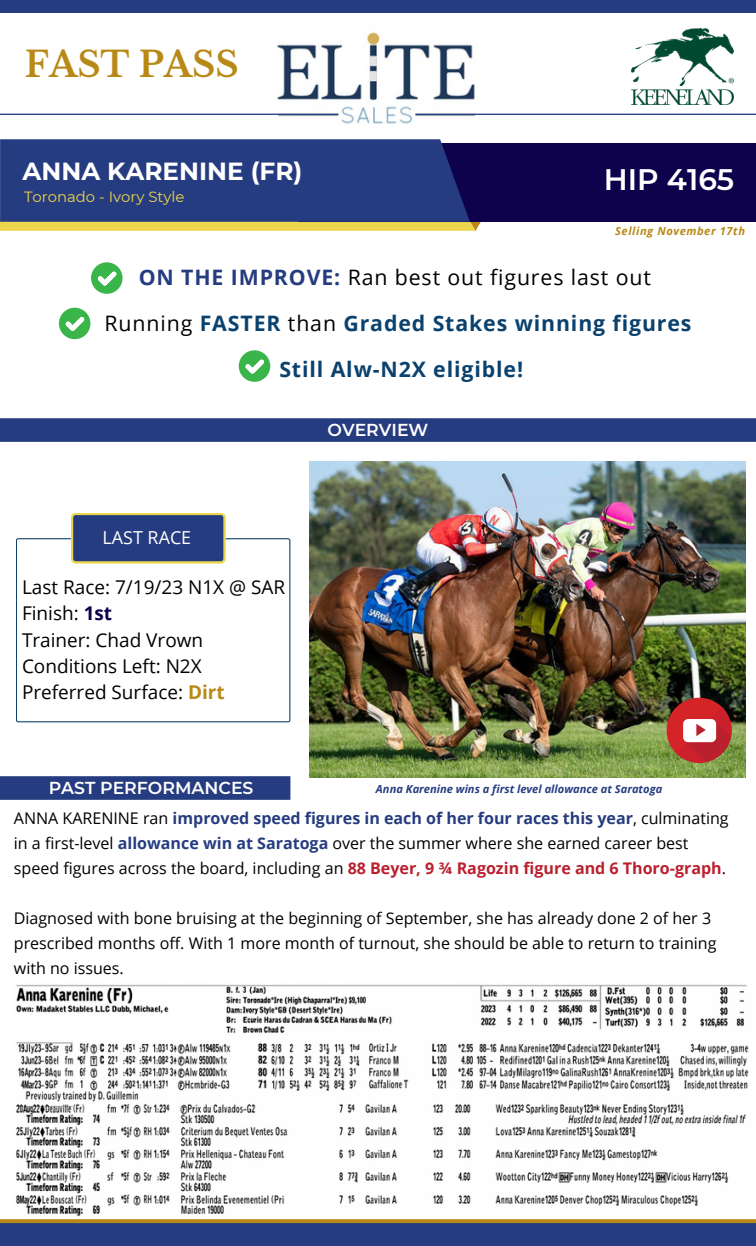
<style>
.page{position:relative;width:756px;height:1246px;background:#fff}
.page>*{position:absolute;margin:0;border:0;box-sizing:border-box;transform-origin:0 0}
.t1{font:700 35px "Libre Baskerville";color:#b88917}
.t2{font:600 29.57px "Montserrat";color:#fff}
.t3{font:700 24.68px "Montserrat";color:#fff}
.t4{font:700 21.35px "Open Sans";letter-spacing:.04em;color:#0b416d}
.t5{font:21.35px "Open Sans";letter-spacing:.04em;color:#000}
.t6{font:18.9px "Open Sans";color:#000}
.t7{font:17.85px "Open Sans";color:#fff}
.t8{font:600 17.32px "Montserrat";color:#fff}
.t9{font:16.1px/24.8px "Open Sans";color:#000}
.t10{font:14.88px "Montserrat";color:#ebd64d}
.t11{font:italic 700 11.2px "Open Sans";color:#263c80}
.t12{font:italic 700 11.2px "Open Sans";letter-spacing:.055em;color:#b88917}
.s1{font-weight:700;color:#263c80}
.s2{font-weight:400;color:#000}
.s3{font-weight:700;color:#0f024d}
.s4{font-weight:700;color:#b88917}
.s5{font-weight:700;color:#ba202e}
</style>
<div class="page">
<img style="left:276px;top:32px;width:199px;height:92px">
<hr style="left:415px;top:114px;width:341px;height:1px;background:#263c80">
<div style="left:0;top:0;width:756px;height:12px;background:#263c80"></div>
<div style="left:0;top:1223px;width:756px;height:22px;background:#263c80"></div>
<hr style="left:0;top:114px;width:339px;height:1px;background:#263c80">
<svg style="left:0;top:1219px;width:756px;height:4px;background:#bb8e21"></svg>
<svg style="left:0;top:222px;width:481px;height:9px;background:#ebd651"></svg>
<div style="left:298px;top:143px;width:458px;height:79px;background:#0f024d"></div>
<div style="left:0;top:139px;width:470px;height:83px;background:#263c80"></div>
<div style="left:0;top:418px;width:756px;height:24px;background:#263c80"></div>
<div style="left:0;top:776px;width:290px;height:24px;background:#263c80"></div>
<svg style="left:16px;top:538px;width:274px;height:184px"></svg>
<svg style="left:71px;top:513px;width:155px;height:50px;background:#3b4c7b"></svg>
<img style="left:309px;top:461px;width:436px;height:317px">
<div style="left:667px;top:697px;width:65px;height:66px;background:#d42428;border-radius:50%"></div>
<svg style="left:676px;top:707px;width:59px;height:59px"></svg>
<img style="left:631px;top:28px;width:103px;height:76px">
<img style="left:16px;top:984px;width:733px;height:233px">
<svg style="left:91px;top:262px;width:32px;height:32px"></svg>
<svg style="left:59px;top:308px;width:31px;height:31px"></svg>
<svg style="left:239px;top:350px;width:31px;height:32px"></svg>
<p class="t1" style="left:25px;top:43px;width:215px">FAST PASS</p>
<p class="t3" style="left:23px;top:156px;width:281px">ANNA KARENINE (FR)</p>
<p class="t10" style="left:24px;top:188px;width:162px">Toronado - Ivory Style</p>
<p class="t2" style="left:604px;top:162px;width:132px">HIP 4165</p>
<p class="t12" style="left:615px;top:222px;width:131px">Selling November 17th</p>
<p class="t5" style="left:139px;top:262px;width:514px"><span class="s1">ON THE IMPROVE:</span> Ran best out figures last out</p>
<p class="t4" style="left:105px;top:308px;width:588px"><span class="s2">Running</span> FASTER <span class="s2">than</span> Graded Stakes winning figures</p>
<p class="t4" style="left:279px;top:354px;width:245px">Still Alw-N2X eligible!</p>
<p class="t7" style="left:103px;top:525px;width:90px">LAST RACE</p>
<p class="t6" style="left:22px;top:574px;width:265px">Last Race: 7/19/23 N1X @ SAR</p>
<p class="t6" style="left:22px;top:600px;width:92px">Finish: <span class="s3">1st</span></p>
<p class="t6" style="left:22px;top:626px;width:183px">Trainer: Chad Vrown</p>
<p class="t6" style="left:22px;top:653px;width:181px">Conditions Left: N2X</p>
<p class="t6" style="left:22px;top:679px;width:204px">Preferred Surface: <span class="s4">Dirt</span></p>
<p class="t8" style="left:328px;top:419px;width:102px">OVERVIEW</p>
<p class="t8" style="left:49px;top:777px;width:206px">PAST PERFORMANCES</p>
<p class="t11" style="left:376px;top:781px;width:288px">Anna Karenine wins a first level allowance at Saratoga</p>
<p class="t9" style="left:14px;top:805px;width:716px">ANNA KARENINE ran <span class="s1">improved speed figures in each of her four races this year</span>, culminating in a first-level <span class="s1">allowance win at Saratoga</span> over the summer where she earned career best speed figures across the board, including an <span class="s5">88 Beyer, 9 ¾ Ragozin figure and 6 Thoro-graph</span>.</p>
<p class="t9" style="left:14px;top:905px;width:704px">Diagnosed with bone bruising at the beginning of September, she has already done 2 of her 3 prescribed months off. With 1 more month of turnout, she should be able to return to training with no issues.</p>
</div>
